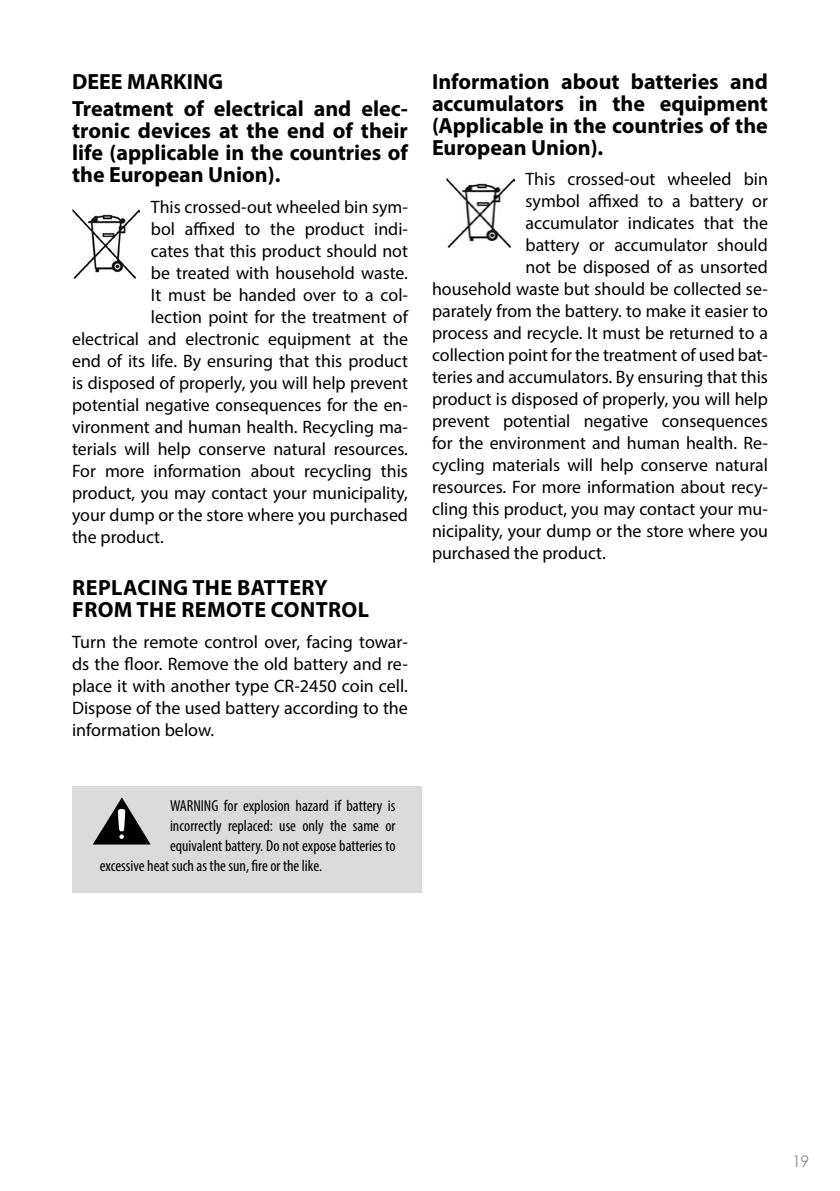
<style>
.page{position:relative;width:840px;height:1191px;background:#fff}
.page>*{position:absolute;margin:0;border:0;box-sizing:border-box;transform-origin:0 0}
.t1{font:700 22px/22px "Myriad Pro";color:#000;text-align:justify}
.t2{font:700 22px/22px "Myriad Pro";letter-spacing:.02em;color:#000}
.t3{font:18px/22px "Myriad Pro";color:#000;text-align:justify}
.t4{font:condensed 16px "Myriad Pro";color:#000}
.t5{font:16px "Century Gothic";color:#8e8e8d}
</style>
<div class="page">
<img style="left:72px;top:209px;width:67px;height:70px">
<img style="left:446px;top:177px;width:68px;height:70px">
<div style="left:72px;top:786px;width:350px;height:106px;background:#dadada"></div>
<svg style="left:93px;top:798px;width:57px;height:46px"></svg>
<p class="t1" style="left:72px;top:67px;width:337px;line-height:27.6px">DEEE MARKING<br>Treatment of electrical and elec-</p>
<p class="t1" style="left:72px;top:119px;width:337px">tronic devices at the end of their life (applicable in the countries of the European Union).</p>
<p class="t3" style="left:151px;top:195px;width:258px">This crossed-out wheeled bin sym-</p>
<p class="t3" style="left:151px;top:217px;width:258px">bol affixed to the product indi-</p>
<p class="t3" style="left:151px;top:239px;width:258px">cates that this product should not</p>
<p class="t3" style="left:151px;top:261px;width:258px">be treated with household waste.</p>
<p class="t3" style="left:151px;top:283px;width:258px">It must be handed over to a col-</p>
<p class="t3" style="left:151px;top:305px;width:258px">lection point for the treatment of</p>
<p class="t3" style="left:72px;top:327px;width:337px">electrical and electronic equipment at the</p>
<p class="t3" style="left:72px;top:349px;width:337px">end of its life. By ensuring that this product</p>
<p class="t3" style="left:72px;top:371px;width:337px">is disposed of properly, you will help prevent</p>
<p class="t3" style="left:72px;top:393px;width:337px">potential negative consequences for the en-</p>
<p class="t3" style="left:72px;top:415px;width:337px">vironment and human health. Recycling ma-</p>
<p class="t3" style="left:72px;top:437px;width:337px">terials will help conserve natural resources.</p>
<p class="t3" style="left:72px;top:459px;width:337px">For more information about recycling this</p>
<p class="t3" style="left:72px;top:481px;width:337px">product, you may contact your municipality,</p>
<p class="t3" style="left:72px;top:503px;width:337px">your dump or the store where you purchased</p>
<p class="t3" style="left:72px;top:525px;width:93px">the product.</p>
<p class="t2" style="left:72px;top:576px;width:298px">REPLACING THE BATTERY<br>FROM THE REMOTE CONTROL</p>
<p class="t3" style="left:72px;top:630px;width:337px">Turn the remote control over, facing towar&shy;ds the floor. Remove the old battery and re&shy;place it with another type CR-2450 coin cell.<br>Dispose of the used battery according to the information below.</p>
<p class="t1" style="left:432px;top:69px;width:337px">Information about batteries and accumulators in the equipment (Applicable in the countries of the European Union).</p>
<p class="t3" style="left:525px;top:168px;width:244px">This crossed-out wheeled bin</p>
<p class="t3" style="left:525px;top:190px;width:244px">symbol affixed to a battery or</p>
<p class="t3" style="left:525px;top:212px;width:244px">accumulator indicates that the</p>
<p class="t3" style="left:525px;top:234px;width:244px">battery or accumulator should</p>
<p class="t3" style="left:525px;top:256px;width:244px">not be disposed of as unsorted</p>
<p class="t3" style="left:432px;top:278px;width:337px">household waste but should be collected se-</p>
<p class="t3" style="left:432px;top:300px;width:337px">parately from the battery. to make it easier to</p>
<p class="t3" style="left:432px;top:322px;width:337px">process and recycle. It must be returned to a</p>
<p class="t3" style="left:432px;top:344px;width:337px">collection point for the treatment of used bat-</p>
<p class="t3" style="left:432px;top:366px;width:337px">teries and accumulators. By ensuring that this</p>
<p class="t3" style="left:432px;top:388px;width:337px">product is disposed of properly, you will help</p>
<p class="t3" style="left:432px;top:410px;width:337px">prevent potential negative consequences</p>
<p class="t3" style="left:432px;top:432px;width:337px">for the environment and human health. Re-</p>
<p class="t3" style="left:432px;top:454px;width:337px">cycling materials will help conserve natural</p>
<p class="t3" style="left:432px;top:476px;width:337px">resources. For more information about recy-</p>
<p class="t3" style="left:432px;top:498px;width:337px">cling this product, you may contact your mu-</p>
<p class="t3" style="left:432px;top:520px;width:337px">nicipality, your dump or the store where you</p>
<p class="t3" style="left:432px;top:542px;width:175px">purchased the product.</p>
<p class="t4" style="left:170px;top:795px;width:227px">WARNING for explosion hazard if battery is</p>
<p class="t4" style="left:170px;top:815px;width:227px">incorrectly replaced: use only the same or</p>
<p class="t4" style="left:170px;top:835px;width:227px">equivalent battery. Do not expose batteries to</p>
<p class="t4" style="left:100px;top:855px;width:224px">excessive heat such as the sun, fire or the like.</p>
<p class="t5" style="left:791px;top:1149px;width:19px">19</p>
</div>
